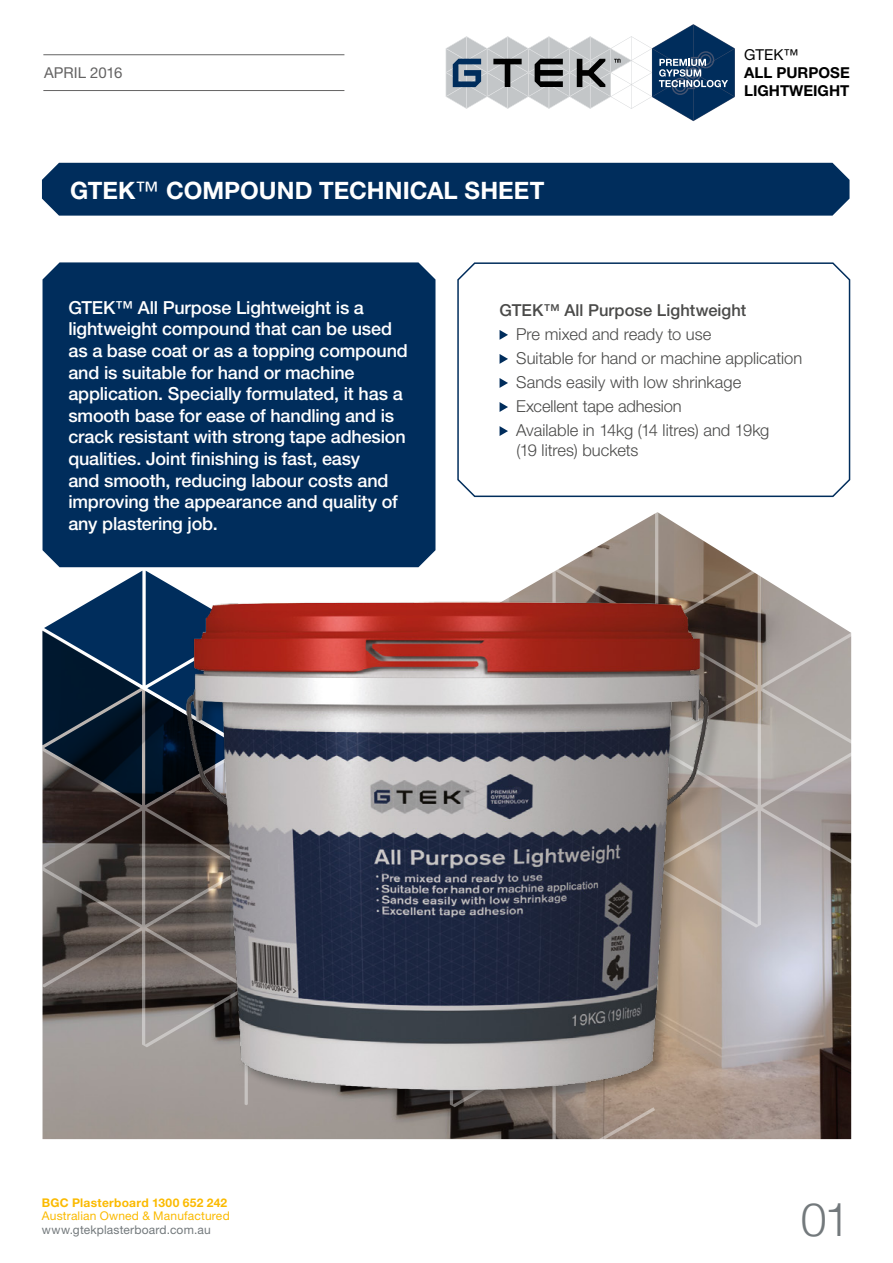
<style>
.page{position:relative;width:893px;height:1263px;background:#fff}
.page>*{position:absolute;margin:0;border:0;box-sizing:border-box;transform-origin:0 0}
.t1{font:300 46.5px "Helvetica Neue";color:#73797c}
.t2{font:700 24px "Helvetica Neue LT";letter-spacing:.005em;color:#fff}
.t3{font:500 18px/21.6px "Helvetica Neue LT";letter-spacing:-.01em;color:#fff}
.t4{font:300 16.5px/24px "Helvetica Neue LT";color:#4a4a49}
.t5{font:500 16.5px "Helvetica Neue LT";letter-spacing:.005em;color:#4a4a49}
.t6{font:700 15px/18px "Helvetica Neue";color:#000}
.t7{font:15px "Helvetica Neue LT";letter-spacing:-.01em;color:#646363}
.t8{font:15px "Helvetica Neue";color:#000}
.t9{font:12px "Helvetica Neue LT";letter-spacing:.015em;color:#fbba00}
.t10{font:12px "Helvetica Neue LT";letter-spacing:.015em;color:#73797c}
.t11{font:700 12px "Helvetica Neue LT";letter-spacing:.02em;color:#fbba00}
.s1{font-family:"Trade Gothic LT Std";font-weight:400}
</style>
<div class="page">
<svg style="left:445px;top:24px;width:290px;height:97px"></svg>
<hr style="left:43px;top:90px;width:301px;height:1px;background:#646363">
<hr style="left:43px;top:54px;width:301px;height:1px;background:#646363">
<div style="left:42px;top:163px;width:807px;height:53px;background:#002d5c"></div>
<svg style="left:457px;top:262px;width:394px;height:110px"></svg>
<div style="left:43px;top:262px;width:392px;height:110px;background:#002d5c"></div>
<img style="left:42px;top:372px;width:810px;height:768px">
<p class="t7" style="left:44px;top:64px;width:80px">APRIL 2016</p>
<h2 class="t2" style="left:70px;top:175px;width:476px">GTEK<span class="s1">™</span> COMPOUND TECHNICAL SHEET</h2>
<p class="t8" style="left:744px;top:44px;width:56px">GTEK™</p>
<p class="t6" style="left:744px;top:64px;width:107px">ALL PURPOSE<br>LIGHTWEIGHT</p>
<p class="t3" style="left:68px;top:296px;width:341px">GTEK™ All Purpose Lightweight is a lightweight compound that can be used as a base coat or as a topping compound and is suitable for hand or machine application. Specially formulated, it has a smooth base for ease of handling and is crack resistant with strong tape adhesion qualities. Joint finishing is fast, easy<br>and smooth, reducing labour costs and improving the appearance and quality of any plastering job.</p>
<p class="t5" style="left:500px;top:300px;width:248px">GTEK™ All Purpose Lightweight</p>
<p class="t4" style="left:516px;top:322px;width:288px">Pre mixed and ready to use<br>Suitable for hand or machine application<br>Sands easily with low shrinkage<br>Excellent tape adhesion<br>Available in 14kg (14 litres) and 19kg</p>
<p class="t4" style="left:517px;top:438px;width:123px">(19 litres) buckets</p>
<p class="t11" style="left:42px;top:1195px;width:187px">BGC Plasterboard 1300 652 242</p>
<p class="t9" style="left:42px;top:1209px;width:189px">Australian Owned &amp; Manufactured</p>
<p class="t10" style="left:42px;top:1222px;width:170px">www.gtekplasterboard.com.au</p>
<h1 class="t1" style="left:801px;top:1182px;width:51px">01</h1>
</div>
